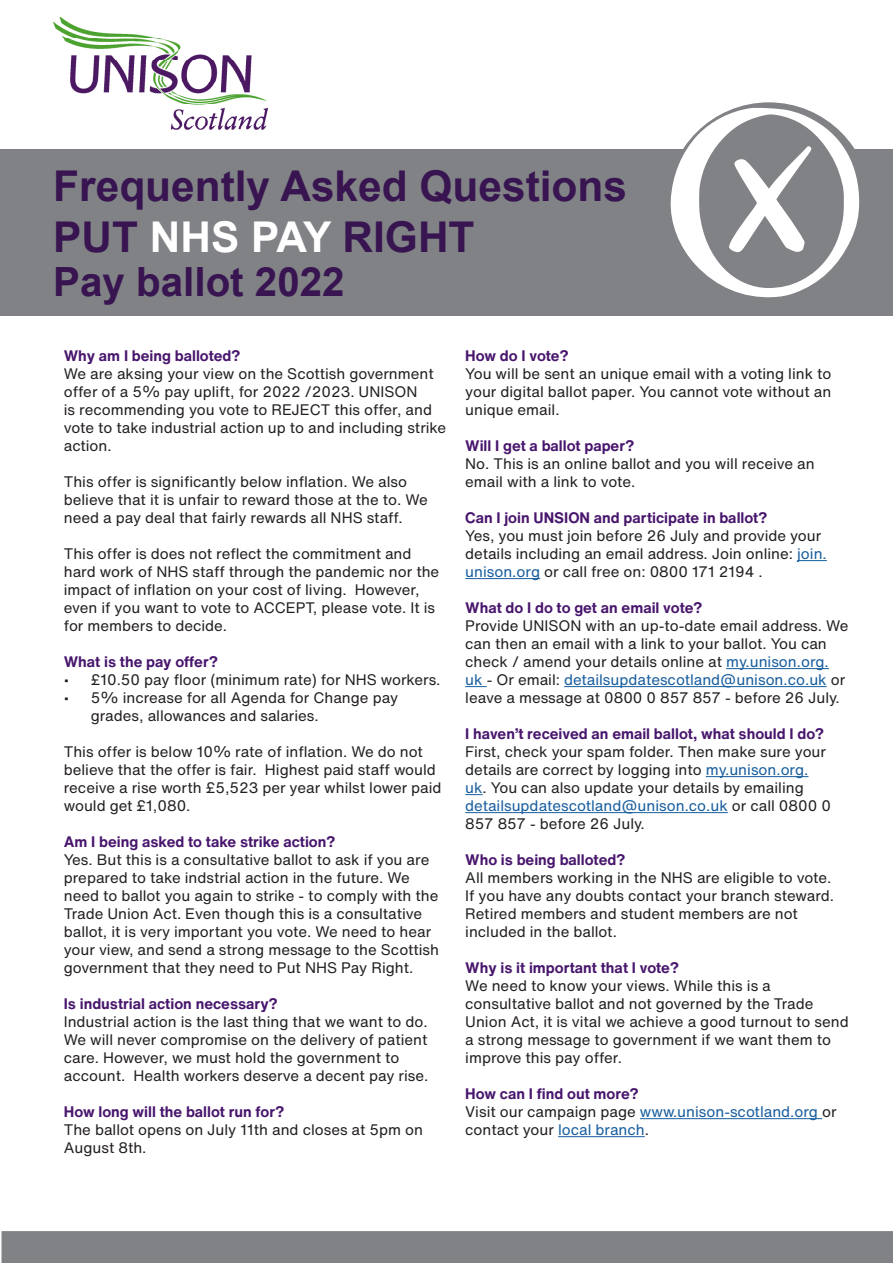
<style>
.page{position:relative;width:893px;height:1263px;background:#fff}
.page>*{position:absolute;margin:0;border:0;box-sizing:border-box;transform-origin:0 0}
.t1{font:700 42.45px/50.8px "Arial";color:#381451}
.t2{font:700 40.35px "Arial";color:#381451}
.t3{font:15px/18px "Helvetica Now Text";color:#231f20}
.t4{font:700 15px "Helvetica Now Text";color:#48166d}
.s1{color:#fff}
.s2{color:#175d9e}
</style>
<div class="page">
<hr style="left:797px;top:560px;width:30px;height:1px;background:#175d9e">
<hr style="left:465px;top:578px;width:75px;height:1px;background:#175d9e">
<hr style="left:726px;top:668px;width:103px;height:1px;background:#175d9e">
<svg style="left:465px;top:686px;width:22px;height:1px"></svg>
<hr style="left:564px;top:686px;width:263px;height:1px;background:#175d9e">
<hr style="left:706px;top:776px;width:102px;height:1px;background:#175d9e">
<svg style="left:465px;top:794px;width:18px;height:1px"></svg>
<hr style="left:465px;top:812px;width:263px;height:1px;background:#175d9e">
<hr style="left:640px;top:1118px;width:182px;height:1px;background:#175d9e">
<hr style="left:558px;top:1136px;width:87px;height:1px;background:#175d9e">
<div style="left:0;top:150px;width:893px;height:166px;background:#808285"></div>
<div style="left:666px;top:102px;width:205px;height:205px;background:#808285;border-radius:50%"></div>
<svg style="left:670px;top:107px;width:189px;height:191px"></svg>
<img style="left:53px;top:17px;width:214px;height:112px">
<div style="left:2px;top:1231px;width:891px;height:32px;background:#808285"></div>
<p class="t1" style="left:53px;top:162px;width:575px">Frequently Asked Questions<br>PUT <span class="s1">NHS PAY</span> RIGHT</p>
<p class="t2" style="left:53px;top:254px;width:293px">Pay ballot 2022</p>
<p class="t4" style="left:64px;top:344px;width:178px">Why am I being balloted?</p>
<p class="t3" style="left:64px;top:364px;width:384px">We are aksing your view on the Scottish government offer of a 5% pay uplift, for 2022 /2023. UNISON<br>is recommending you vote to REJECT this offer, and vote to take industrial action up to and including strike action.</p>
<p class="t3" style="left:64px;top:472px;width:366px">This offer is significantly below inflation. We also believe that it is unfair to reward those at the to. We need a pay deal that fairly rewards all NHS staff.</p>
<p class="t3" style="left:64px;top:544px;width:377px">This offer is does not reflect the commitment and hard work of NHS staff through the pandemic nor the impact of inflation on your cost of living. However, even if you want to vote to ACCEPT, please vote. It is for members to decide.</p>
<p class="t4" style="left:64px;top:650px;width:156px">What is the pay offer?</p>
<p class="t3" style="left:64px;top:670px;width:378px">• £10.50 pay floor (minimum rate) for NHS workers.</p>
<p class="t3" style="left:91px;top:688px;width:309px;text-indent:-27px">• 5% increase for all Agenda for Change pay grades, allowances and salaries.</p>
<p class="t3" style="left:64px;top:742px;width:379px">This offer is below 10% rate of inflation. We do not believe that the offer is fair. Highest paid staff would receive a rise worth £5,523 per year whilst lower paid would get £1,080.</p>
<p class="t4" style="left:64px;top:830px;width:273px">Am I being asked to take strike action?</p>
<p class="t3" style="left:64px;top:850px;width:377px">Yes. But this is a consultative ballot to ask if you are prepared to take indstrial action in the future. We need to ballot you again to strike - to comply with the Trade Union Act. Even though this is a consultative ballot, it is very important you vote. We need to hear your view, and send a strong message to the Scottish government that they need to Put NHS Pay Right.</p>
<p class="t4" style="left:64px;top:992px;width:215px">Is industrial action necessary?</p>
<p class="t3" style="left:64px;top:1012px;width:366px">Industrial action is the last thing that we want to do.<br>We will never compromise on the delivery of patient care. However, we must hold the government to account. Health workers deserve a decent pay rise.</p>
<p class="t4" style="left:64px;top:1100px;width:222px">How long will the ballot run for?</p>
<p class="t3" style="left:64px;top:1120px;width:361px">The ballot opens on July 11th and closes at 5pm on<br>August 8th.</p>
<p class="t4" style="left:465px;top:344px;width:105px">How do I vote?</p>
<p class="t3" style="left:465px;top:364px;width:368px;text-align:justify">You will be sent an unique email with a voting link to your digital ballot paper. You cannot vote without an unique email.</p>
<p class="t4" style="left:465px;top:434px;width:171px">Will I get a ballot paper?</p>
<p class="t3" style="left:465px;top:454px;width:351px">No. This is an online ballot and you will receive an email with a link to vote.</p>
<p class="t4" style="left:465px;top:506px;width:303px">Can I join UNSION and participate in ballot?</p>
<p class="t3" style="left:465px;top:526px;width:363px">Yes, you must join before 26 July and provide your details including an email address. Join online: <span class="s2">join. unison.org</span> or call free on: 0800 171 2194 .</p>
<p class="t4" style="left:465px;top:596px;width:239px">What do I do to get an email vote?</p>
<p class="t3" style="left:465px;top:616px;width:385px">Provide UNISON with an up-to-date email address. We can then an email with a link to your ballot. You can check / amend your details online at <span class="s2">my.unison.org. uk</span> - Or email: <span class="s2">detailsupdatescotland@unison.co.uk</span> or leave a message at 0800 0 857 857 - before 26 July.</p>
<p class="t4" style="left:465px;top:722px;width:360px">I haven’t received an email ballot, what should I do?</p>
<p class="t3" style="left:465px;top:742px;width:367px">First, check your spam folder. Then make sure your details are correct by logging into <span class="s2">my.unison.org. uk</span>. You can also update your details by emailing <span class="s2">detailsupdatescotland@unison.co.uk</span> or call 0800 0<br>857 857 - before 26 July.</p>
<p class="t4" style="left:465px;top:848px;width:161px">Who is being balloted?</p>
<p class="t3" style="left:465px;top:868px;width:370px">All members working in the NHS are eligible to vote.<br>If you have any doubts contact your branch steward.<br>Retired members and student members are not included in the ballot.</p>
<p class="t4" style="left:465px;top:956px;width:215px">Why is it important that I vote?</p>
<p class="t3" style="left:465px;top:976px;width:385px">We need to know your views. While this is a consultative ballot and not governed by the Trade Union Act, it is vital we achieve a good turnout to send a strong message to government if we want them to improve this pay offer.</p>
<p class="t4" style="left:465px;top:1082px;width:175px">How can I find out more?</p>
<p class="t3" style="left:465px;top:1102px;width:373px">Visit our campaign page <span class="s2">www.unison-scotland.org</span> or contact your <span class="s2">local branch</span>.</p>
</div>
